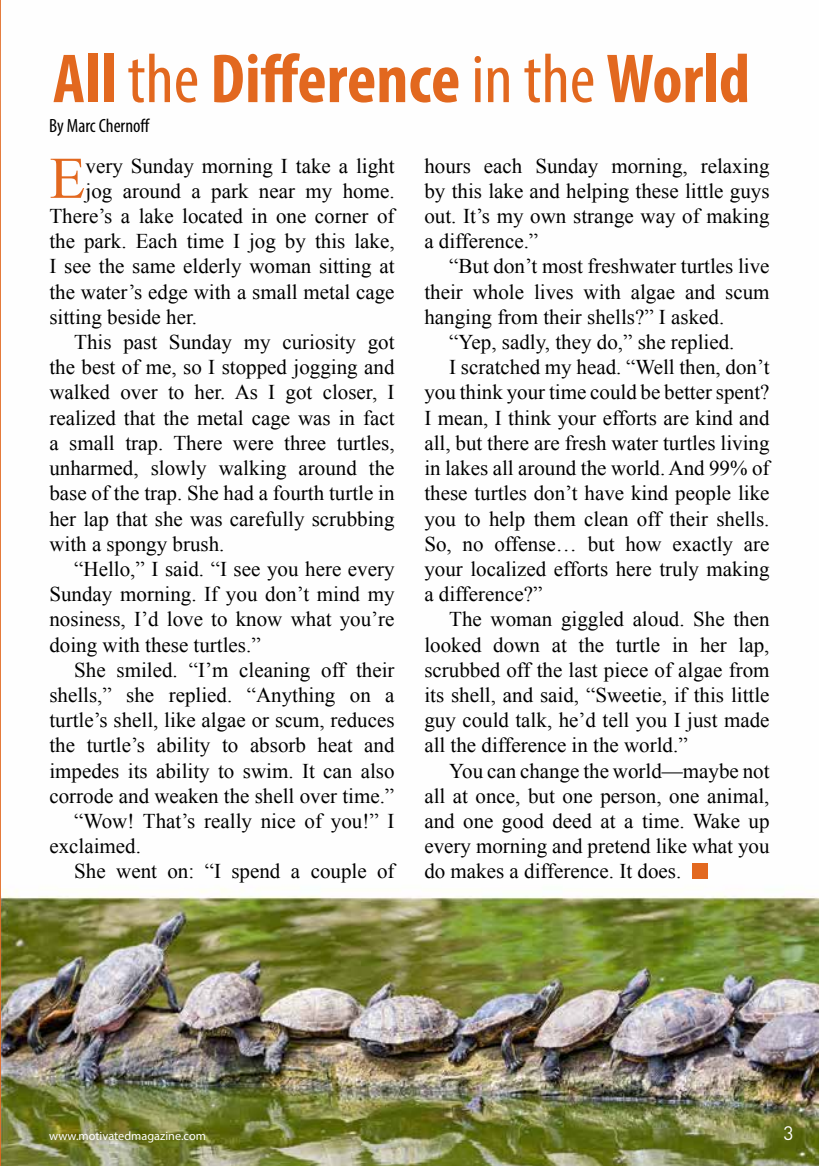
<style>
.page{position:relative;width:819px;height:1166px;background:#fff}
.page>*{position:absolute;margin:0;border:0;box-sizing:border-box;transform-origin:0 0}
.t1{font:700 condensed 70px "Myriad Pro";color:#e2681f}
.t2{font:58.98px "Times New Roman";color:#e2681f}
.t3{font:21px/25.2px "Times New Roman";color:#000;text-align:justify}
.t4{font:condensed 19.25px "Myriad Pro";color:#000}
.t5{font:19.25px "DIN Pro";color:#fff}
.t6{font:12.25px "Myriad Pro";color:#fff}
.s1{font-weight:400}
</style>
<div class="page">
<img style="left:2px;top:863px;width:817px;height:303px">
<svg style="left:0;top:196px;width:2px;height:970px"></svg>
<div style="left:692px;top:863px;width:15px;height:15px;background:#e2681f"></div>
<h1 class="t1" style="left:53px;top:35px;width:698px">All <span class="s1">the</span> Difference <span class="s1">in the</span> World</h1>
<p class="t4" style="left:49px;top:114px;width:102px">By Marc Chernoff</p>
<h2 class="t2" style="left:49px;top:138px;width:38px">E</h2>
<p class="t3" style="left:85px;top:153px;width:310px">very Sunday morning I take a light</p>
<p class="t3" style="left:424px;top:153px;width:346px">hours each Sunday morning, relaxing by this lake and helping these little guys out. It’s my own strange way of making a difference.”</p>
<p class="t3" style="left:449px;top:253px;width:322px">“But don’t most freshwater turtles live</p>
<p class="t3" style="left:424px;top:279px;width:347px">their whole lives with algae and scum</p>
<p class="t3" style="left:424px;top:304px;width:301px">hanging from their shells?” I asked.</p>
<p class="t3" style="left:449px;top:329px;width:287px">“Yep, sadly, they do,” she replied.</p>
<p class="t3" style="left:449px;top:354px;width:322px">I scratched my head. “Well then, don’t</p>
<p class="t3" style="left:424px;top:379px;width:347px">you think your time could be better spent?</p>
<p class="t3" style="left:424px;top:405px;width:347px">I mean, I think your efforts are kind and</p>
<p class="t3" style="left:424px;top:430px;width:346px">all, but there are fresh water turtles living</p>
<p class="t3" style="left:424px;top:455px;width:346px">in lakes all around the world. And 99% of</p>
<p class="t3" style="left:424px;top:480px;width:347px">these turtles don’t have kind people like</p>
<p class="t3" style="left:424px;top:505px;width:346px">you to help them clean off their shells.</p>
<p class="t3" style="left:424px;top:531px;width:347px">So, no offense… but how exactly are</p>
<p class="t3" style="left:424px;top:556px;width:347px">your localized efforts here truly making</p>
<p class="t3" style="left:424px;top:581px;width:119px">a difference?”</p>
<p class="t3" style="left:449px;top:606px;width:322px">The woman giggled aloud. She then</p>
<p class="t3" style="left:424px;top:631px;width:346px">looked down at the turtle in her lap,</p>
<p class="t3" style="left:424px;top:657px;width:346px">scrubbed off the last piece of algae from</p>
<p class="t3" style="left:424px;top:682px;width:346px">its shell, and said, “Sweetie, if this little</p>
<p class="t3" style="left:424px;top:707px;width:346px">guy could talk, he’d tell you I just made</p>
<p class="t3" style="left:424px;top:732px;width:265px">all the difference in the world.”</p>
<p class="t3" style="left:449px;top:757px;width:322px">You can change the world—maybe not</p>
<p class="t3" style="left:424px;top:783px;width:346px">all at once, but one person, one animal,</p>
<p class="t3" style="left:424px;top:808px;width:346px">and one good deed at a time. Wake up</p>
<p class="t3" style="left:424px;top:833px;width:346px">every morning and pretend like what you</p>
<p class="t3" style="left:424px;top:858px;width:258px">do makes a difference. It does.</p>
<p class="t3" style="left:85px;top:178px;width:310px">jog around a park near my home.</p>
<p class="t3" style="left:49px;top:203px;width:346px">There’s a lake located in one corner of</p>
<p class="t3" style="left:49px;top:228px;width:347px">the park. Each time I jog by this lake,</p>
<p class="t3" style="left:49px;top:253px;width:346px">I see the same elderly woman sitting at</p>
<p class="t3" style="left:49px;top:279px;width:347px">the water’s edge with a small metal cage</p>
<p class="t3" style="left:49px;top:304px;width:149px">sitting beside her.</p>
<p class="t3" style="left:74px;top:329px;width:322px">This past Sunday my curiosity got</p>
<p class="t3" style="left:49px;top:354px;width:346px">the best of me, so I stopped jogging and</p>
<p class="t3" style="left:49px;top:379px;width:346px">walked over to her. As I got closer, I</p>
<p class="t3" style="left:49px;top:405px;width:346px">realized that the metal cage was in fact</p>
<p class="t3" style="left:49px;top:430px;width:346px">a small trap. There were three turtles,</p>
<p class="t3" style="left:49px;top:455px;width:346px">unharmed, slowly walking around the</p>
<p class="t3" style="left:49px;top:480px;width:346px">base of the trap. She had a fourth turtle in</p>
<p class="t3" style="left:49px;top:505px;width:346px">her lap that she was carefully scrubbing</p>
<p class="t3" style="left:49px;top:531px;width:176px">with a spongy brush.</p>
<p class="t3" style="left:74px;top:556px;width:322px">“Hello,” I said. “I see you here every</p>
<p class="t3" style="left:49px;top:581px;width:346px">Sunday morning. If you don’t mind my</p>
<p class="t3" style="left:49px;top:606px;width:346px">nosiness, I’d love to know what you’re</p>
<p class="t3" style="left:49px;top:631px;width:213px">doing with these turtles.”</p>
<p class="t3" style="left:74px;top:657px;width:322px">She smiled. “I’m cleaning off their</p>
<p class="t3" style="left:49px;top:682px;width:346px">shells,” she replied. “Anything on a</p>
<p class="t3" style="left:49px;top:707px;width:346px">turtle’s shell, like algae or scum, reduces</p>
<p class="t3" style="left:49px;top:732px;width:346px">the turtle’s ability to absorb heat and</p>
<p class="t3" style="left:49px;top:757px;width:346px">impedes its ability to swim. It can also</p>
<p class="t3" style="left:49px;top:783px;width:346px">corrode and weaken the shell over time.”</p>
<p class="t3" style="left:74px;top:808px;width:322px">“Wow! That’s really nice of you!” I</p>
<p class="t3" style="left:49px;top:833px;width:93px">exclaimed.</p>
<p class="t3" style="left:74px;top:858px;width:322px">She went on: “I spend a couple of</p>
<p class="t6" style="left:49px;top:1128px;width:158px">www.motivatedmagazine.com</p>
<p class="t5" style="left:783px;top:1120px;width:12px">3</p>
</div>
